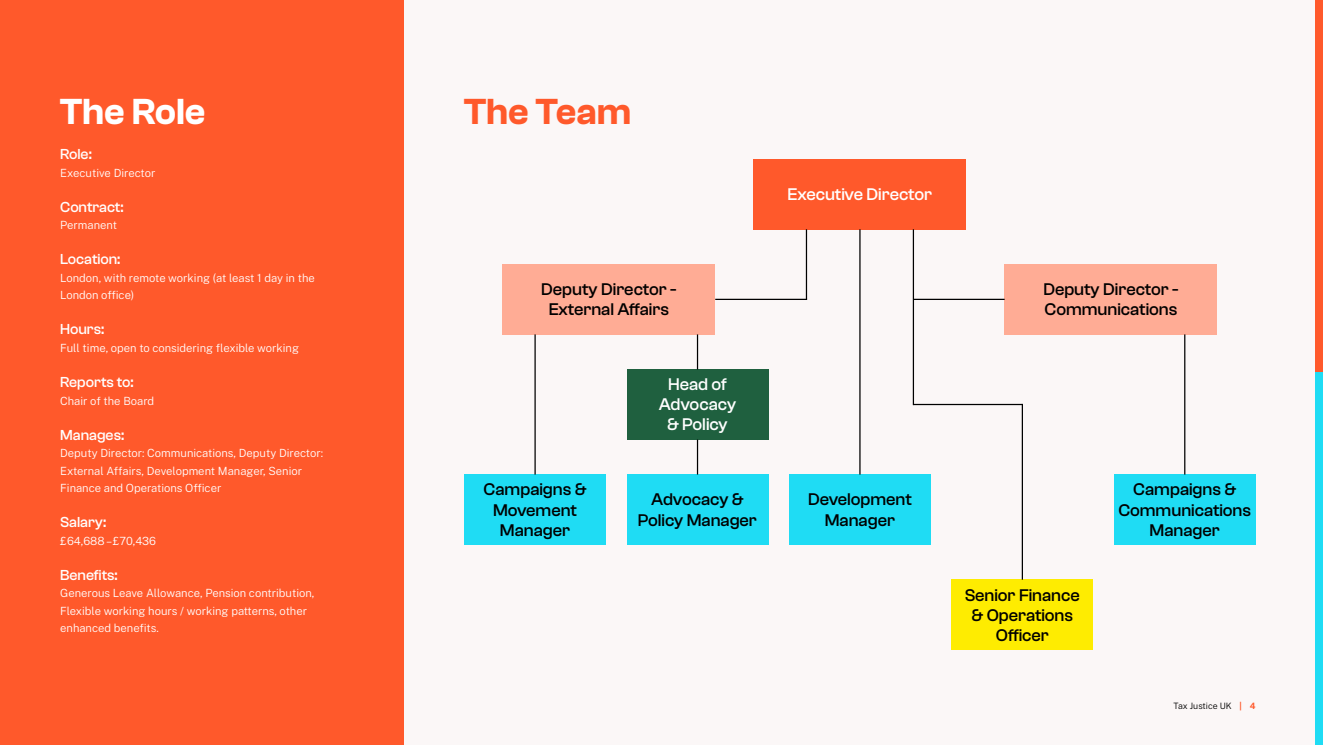
<style>
.page{position:relative;width:1323px;height:745px;background:#fff}
.page>*{position:absolute;margin:0;border:0;box-sizing:border-box;transform-origin:0 0}
.t1{font:600 37.5px "Clash Grotesk";letter-spacing:-.005em;color:#fff}
.t2{font:600 37.5px "Clash Grotesk";letter-spacing:-.005em;color:#ff592b}
.t3{font:500 17.5px/20px "Clash Grotesk";letter-spacing:-.005em;color:#000;text-align:center}
.t4{font:500 17.5px/20px "Clash Grotesk";letter-spacing:-.005em;color:#fff;text-align:center}
.t5{font:500 15px "Clash Grotesk";letter-spacing:-.005em;color:#fff}
.t6{font:300 11.25px/17.5px "Public Sans";color:#fff}
.t7{font:300 8.75px "Public Sans";color:#000}
.s1{font-weight:700;color:#ff592b}
</style>
<div class="page">
<div style="left:0;top:0;width:1323px;height:744px;background:#fbf7f7"></div>
<div style="left:1316px;top:0;width:7px;height:372px;background:#ff592b"></div>
<div style="left:1316px;top:372px;width:7px;height:372px;background:#1fdcf4"></div>
<div style="left:0;top:0;width:404px;height:744px;background:#ff592b"></div>
<div style="left:754px;top:159px;width:212px;height:70px;background:#ff592b"></div>
<div style="left:503px;top:264px;width:212px;height:70px;background:#ffac95"></div>
<div style="left:627px;top:369px;width:141px;height:70px;background:#1f603f"></div>
<div style="left:464px;top:474px;width:142px;height:70px;background:#1fdcf4"></div>
<div style="left:1114px;top:474px;width:142px;height:70px;background:#1fdcf4"></div>
<div style="left:789px;top:474px;width:142px;height:70px;background:#1fdcf4"></div>
<div style="left:627px;top:474px;width:141px;height:70px;background:#1fdcf4"></div>
<div style="left:951px;top:579px;width:142px;height:70px;background:#feec01"></div>
<div style="left:1005px;top:264px;width:212px;height:70px;background:#ffac95"></div>
<hr style="left:806px;top:229px;width:1px;height:70px;background:#000">
<hr style="left:534px;top:334px;width:2px;height:140px;background:#000">
<hr style="left:1184px;top:334px;width:1px;height:140px;background:#000">
<hr style="left:697px;top:334px;width:1px;height:35px;background:#000">
<hr style="left:697px;top:439px;width:1px;height:35px;background:#000">
<hr style="left:715px;top:298px;width:92px;height:2px;background:#000">
<hr style="left:913px;top:298px;width:92px;height:2px;background:#000">
<hr style="left:913px;top:403px;width:109px;height:2px;background:#000">
<hr style="left:859px;top:229px;width:1px;height:245px;background:#000">
<hr style="left:913px;top:229px;width:1px;height:176px;background:#000">
<hr style="left:1022px;top:403px;width:1px;height:176px;background:#000">
<h2 class="t1" style="left:60px;top:91px;width:147px">The Role</h2>
<h2 class="t2" style="left:464px;top:91px;width:169px">The Team</h2>
<h4 class="t5" style="left:60px;top:146px;width:33px">Role:</h4>
<p class="t6" style="left:60px;top:163px;width:97px">Executive Director</p>
<h4 class="t5" style="left:60px;top:198px;width:65px">Contract:</h4>
<p class="t6" style="left:60px;top:216px;width:58px">Permanent</p>
<h4 class="t5" style="left:60px;top:251px;width:62px">Location:</h4>
<p class="t6" style="left:60px;top:268px;width:256px">London, with remote working (at least 1 day in the<br>London office)</p>
<h4 class="t5" style="left:60px;top:321px;width:46px">Hours:</h4>
<p class="t6" style="left:60px;top:338px;width:240px">Full time, open to considering flexible working</p>
<h4 class="t5" style="left:60px;top:373px;width:75px">Reports to:</h4>
<p class="t6" style="left:60px;top:391px;width:95px">Chair of the Board</p>
<h4 class="t5" style="left:60px;top:426px;width:65px">Manages:</h4>
<p class="t6" style="left:60px;top:443px;width:264px">Deputy Director: Communications, Deputy Director:<br>External Affairs, Development Manager, Senior<br>Finance and Operations Officer</p>
<h4 class="t5" style="left:60px;top:513px;width:47px">Salary:</h4>
<p class="t6" style="left:60px;top:531px;width:97px">£64,688 – £70,436</p>
<h4 class="t5" style="left:60px;top:566px;width:59px">Benefits:</h4>
<p class="t6" style="left:60px;top:583px;width:256px">Generous Leave Allowance, Pension contribution,<br>Flexible working hours / working patterns, other enhanced benefits.</p>
<h3 class="t3" style="left:541px;top:279px;width:137px">Deputy Director -<br>External Affairs</h3>
<h3 class="t3" style="left:484px;top:479px;width:104px">Campaigns &amp;</h3>
<h3 class="t3" style="left:493px;top:499px;width:85px">Movement<br>Manager</h3>
<h3 class="t4" style="left:659px;top:374px;width:79px">Head of<br>Advocacy &amp; Policy</h3>
<h3 class="t3" style="left:638px;top:489px;width:121px">Advocacy &amp;<br>Policy Manager</h3>
<h3 class="t4" style="left:788px;top:184px;width:146px">Executive Director</h3>
<h3 class="t3" style="left:808px;top:489px;width:105px">Development<br>Manager</h3>
<h3 class="t3" style="left:1043px;top:279px;width:137px">Deputy Director -</h3>
<h3 class="t3" style="left:1044px;top:299px;width:134px">Communications</h3>
<h3 class="t3" style="left:965px;top:584px;width:117px">Senior Finance &amp; Operations<br>Officer</h3>
<h3 class="t3" style="left:1118px;top:479px;width:134px">Campaigns &amp;<br>Communications<br>Manager</h3>
<p class="t7" style="left:1173px;top:699px;width:84px">Tax Justice UK <span class="s1">| 4</span></p>
</div>
